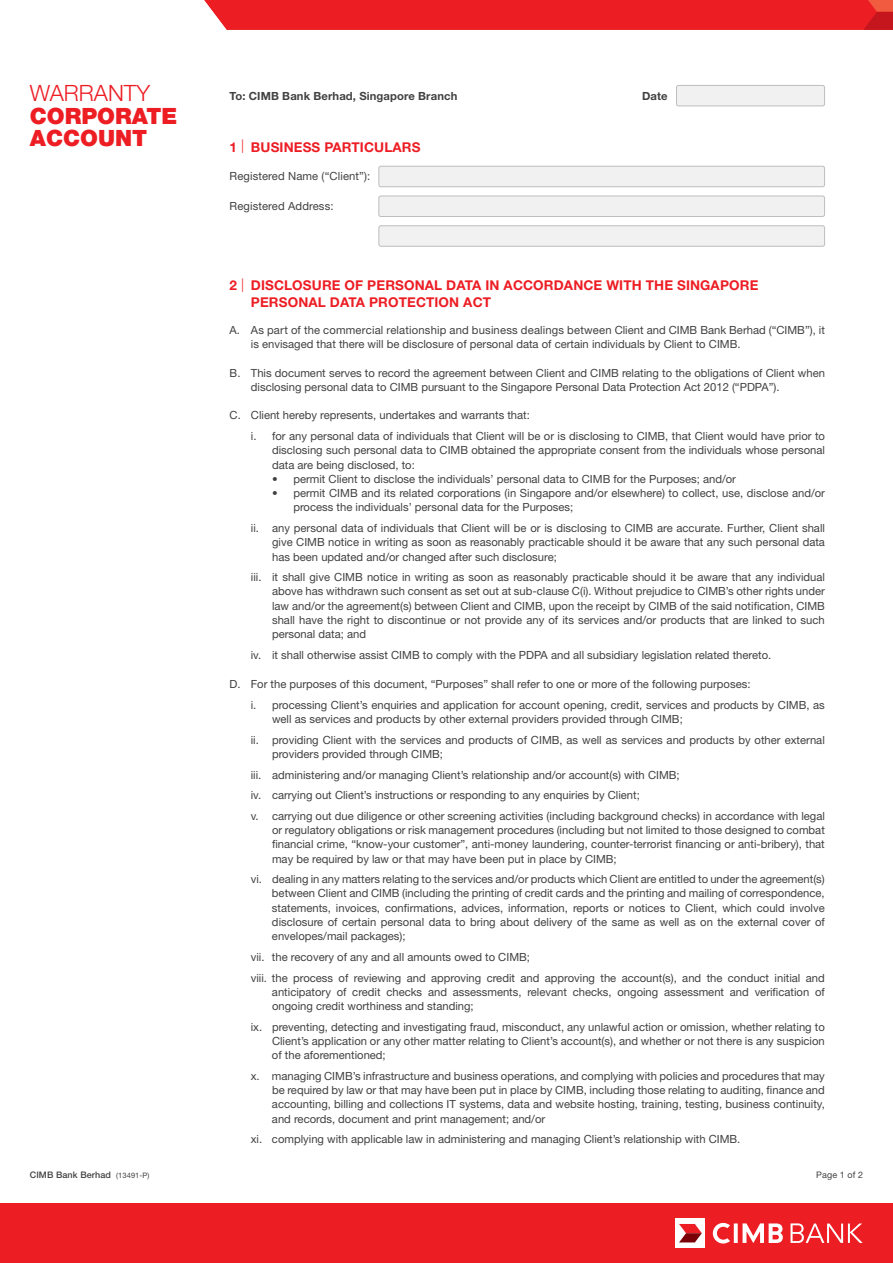
<style>
.page{position:relative;width:893px;height:1263px;background:#fff}
.page>*{position:absolute;margin:0;border:0;box-sizing:border-box;transform-origin:0 0}
.t1{font:900 22.5px/22.5px "Helvetica Neue LT Std";color:#ed1d24}
.t2{font:300 22.5px "Helvetica Neue LT Std";color:#ed1d24}
.t3{font:700 13.5px "Helvetica Neue LT Std";letter-spacing:.01em;color:#ed1d24}
.t4{font:11.25px/14.2px "Helvetica Neue LT Std";color:#414042}
.t5{font:700 11.25px "Helvetica Neue LT Std";letter-spacing:.01em;color:#414042}
.t6{font:500 9px "Helvetica Neue LT Std";letter-spacing:.01em;color:#414042}
.t7{font:9px "Helvetica Neue LT Std";letter-spacing:.01em;color:#414042}
.s1{font-weight:300}
.s2{font-weight:400;font-size:7.5px}
</style>
<div class="page">
<div style="left:0;top:1203px;width:893px;height:60px;background:#ed1d24"></div>
<div style="left:675px;top:1218px;width:30px;height:30px;background:#fff"></div>
<svg style="left:679px;top:1224px;width:23px;height:18px"></svg>
<svg style="left:713px;top:1223px;width:70px;height:20px"></svg>
<svg style="left:790px;top:1223px;width:73px;height:20px"></svg>
<svg style="left:204px;top:0;width:689px;height:30px"></svg>
<div style="left:676px;top:85px;width:149px;height:21px;background:#f1f1f2;border-radius:2px"></div>
<div style="left:676px;top:85px;width:149px;height:21px;border:1px solid #bcbec0;border-radius:2px"></div>
<div style="left:379px;top:166px;width:446px;height:21px;background:#f1f1f2;border-radius:2px"></div>
<div style="left:378px;top:166px;width:447px;height:21px;border:1px solid #bcbec0;border-radius:2px"></div>
<div style="left:379px;top:196px;width:446px;height:20px;background:#f1f1f2;border-radius:2px"></div>
<div style="left:378px;top:196px;width:447px;height:21px;border:1px solid #bcbec0;border-radius:2px"></div>
<div style="left:379px;top:226px;width:446px;height:20px;background:#f1f1f2;border-radius:2px"></div>
<div style="left:378px;top:225px;width:447px;height:22px;border:1px solid #bcbec0;border-radius:2px"></div>
<h1 class="t2" style="left:30px;top:79px;width:122px">WARRANTY</h1>
<h1 class="t1" style="left:30px;top:104px;width:149px">CORPORATE<br>ACCOUNT</h1>
<p class="t5" style="left:230px;top:89px;width:229px">To: CIMB Bank Berhad, Singapore Branch</p>
<p class="t5" style="left:642px;top:89px;width:27px">Date</p>
<p class="t3" style="left:230px;top:138px;width:191px">1 <span class="s1">|</span> b usi ness partic ulars</p>
<p class="t4" style="left:230px;top:169px;width:142px">Registered Name (“Client”):</p>
<p class="t4" style="left:230px;top:199px;width:105px">Registered Address:</p>
<p class="t3" style="left:230px;top:277px;width:93px">2 <span class="s1">|</span> DISCLOSURE</p>
<p class="t3" style="left:345px;top:277px;width:33px">OF PER</p>
<p class="t3" style="left:395px;top:277px;width:30px">SONAL</p>
<p class="t3" style="left:446px;top:277px;width:304px">DATA IN ACCORDANCE WITH THE SINGAPORE</p>
<p class="t3" style="left:230px;top:294px;width:14px">PER</p>
<p class="t3" style="left:279px;top:294px;width:30px">SONAL</p>
<p class="t3" style="left:330px;top:294px;width:163px">DATA PROTECTION ACT</p>
<p class="t4" style="left:251px;top:323px;width:576px;text-indent:-21px">A. As part of the commercial relationship and business dealings between Client and CIMB Bank Berhad (“CIMB”), it is envisaged that there will be disclosure of personal data of certain individuals by Client to CIMB.</p>
<p class="t4" style="left:251px;top:365px;width:576px;text-indent:-21px">B. This document serves to record the agreement between Client and CIMB relating to the obligations of Client when disclosing personal data to CIMB pursuant to the Singapore Personal Data Protection Act 2012 (“PDPA”).</p>
<p class="t4" style="left:251px;top:405px;width:576px;line-height:20.7px;text-indent:-21px">C. Client hereby represents, undertakes and warrants that:<br>i. for any personal data of individuals that Client will be or is disclosing to CIMB, that Client would have prior to</p>
<p class="t4" style="left:272px;top:443px;width:554px">disclosing such personal data to CIMB obtained the appropriate consent from the individuals whose personal data are being disclosed, to:</p>
<p class="t4" style="left:272px;top:472px;width:465px">• permit Client to disclose the individuals’ personal data to CIMB for the Purposes; and/or</p>
<p class="t4" style="left:293px;top:486px;width:533px;text-indent:-21px">• permit CIMB and its related corporations (in Singapore and/or elsewhere) to collect, use, disclose and/or process the individuals’ personal data for the Purposes;</p>
<p class="t4" style="left:272px;top:521px;width:554px;text-align:justify;text-indent:-21px">ii. any personal data of individuals that Client will be or is disclosing to CIMB are accurate. Further, Client shall give CIMB notice in writing as soon as reasonably practicable should it be aware that any such personal data has been updated and/or changed after such disclosure;</p>
<p class="t4" style="left:272px;top:570px;width:554px;text-align:justify;text-indent:-21px">iii. it shall give CIMB notice in writing as soon as reasonably practicable should it be aware that any individual above has withdrawn such consent as set out at sub-clause C(i). Without prejudice to CIMB’s other rights under law and/or the agreement(s) between Client and CIMB, upon the receipt by CIMB of the said notification, CIMB shall have the right to discontinue or not provide any of its services and/or products that are linked to such personal data; and</p>
<p class="t4" style="left:251px;top:647px;width:522px">iv. it shall otherwise assist CIMB to comply with the PDPA and all subsidiary legislation related thereto.</p>
<p class="t4" style="left:251px;top:674px;width:576px;line-height:20.7px;text-indent:-21px">D. For the purposes of this document, “Purposes” shall refer to one or more of the following purposes:<br>i. processing Client’s enquiries and application for account opening, credit, services and products by CIMB, as</p>
<p class="t4" style="left:251px;top:708px;width:575px;line-height:20.7px;text-indent:21px">well as services and products by other external providers provided through CIMB;<br>ii. providing Client with the services and products of CIMB, as well as services and products by other external</p>
<p class="t4" style="left:251px;top:743px;width:576px;line-height:20.7px;text-indent:21px">providers provided through CIMB;<br>iii. administering and/or managing Client’s relationship and/or account(s) with CIMB;<br>iv. carrying out Client’s instructions or responding to any enquiries by Client;<br>v. carrying out due diligence or other screening activities (including background checks) in accordance with legal</p>
<p class="t4" style="left:272px;top:823px;width:554px;text-align:justify">or regulatory obligations or risk management procedures (including but not limited to those designed to combat financial crime, “know-your customer”, anti-money laundering, counter-terrorist financing or anti-bribery), that may be required by law or that may have been put in place by CIMB;</p>
<p class="t4" style="left:272px;top:872px;width:554px;text-align:justify;text-indent:-21px">vi. dealing in any matters relating to the services and/or products which Client are entitled to under the agreement(s) between Client and CIMB (including the printing of credit cards and the printing and mailing of correspondence, statements, invoices, confirmations, advices, information, reports or notices to Client, which could involve disclosure of certain personal data to bring about delivery of the same as well as on the external cover of envelopes/mail packages);</p>
<p class="t4" style="left:251px;top:946px;width:576px;line-height:20.7px">vii. the recovery of any and all amounts owed to CIMB;<br>viii. the process of reviewing and approving credit and approving the account(s), and the conduct initial and</p>
<p class="t4" style="left:272px;top:984px;width:554px">anticipatory of credit checks and assessments, relevant checks, ongoing assessment and verification of ongoing credit worthiness and standing;</p>
<p class="t4" style="left:272px;top:1019px;width:554px;text-align:justify;text-indent:-21px">ix. preventing, detecting and investigating fraud, misconduct, any unlawful action or omission, whether relating to Client’s application or any other matter relating to Client’s account(s), and whether or not there is any suspicion of the aforementioned;</p>
<p class="t4" style="left:272px;top:1068px;width:554px;text-align:justify;text-indent:-21px">x. managing CIMB’s infrastructure and business operations, and complying with policies and procedures that may be required by law or that may have been put in place by CIMB, including those relating to auditing, finance and accounting, billing and collections IT systems, data and website hosting, training, testing, business continuity, and records, document and print management; and/or</p>
<p class="t4" style="left:251px;top:1132px;width:491px">xi. complying with applicable law in administering and managing Client’s relationship with CIMB.</p>
<p class="t6" style="left:30px;top:1169px;width:121px">CIMB Bank Berhad <span class="s2">(13491-P)</span></p>
<p class="t7" style="left:816px;top:1169px;width:48px">Page 1 of 2</p>
</div>
